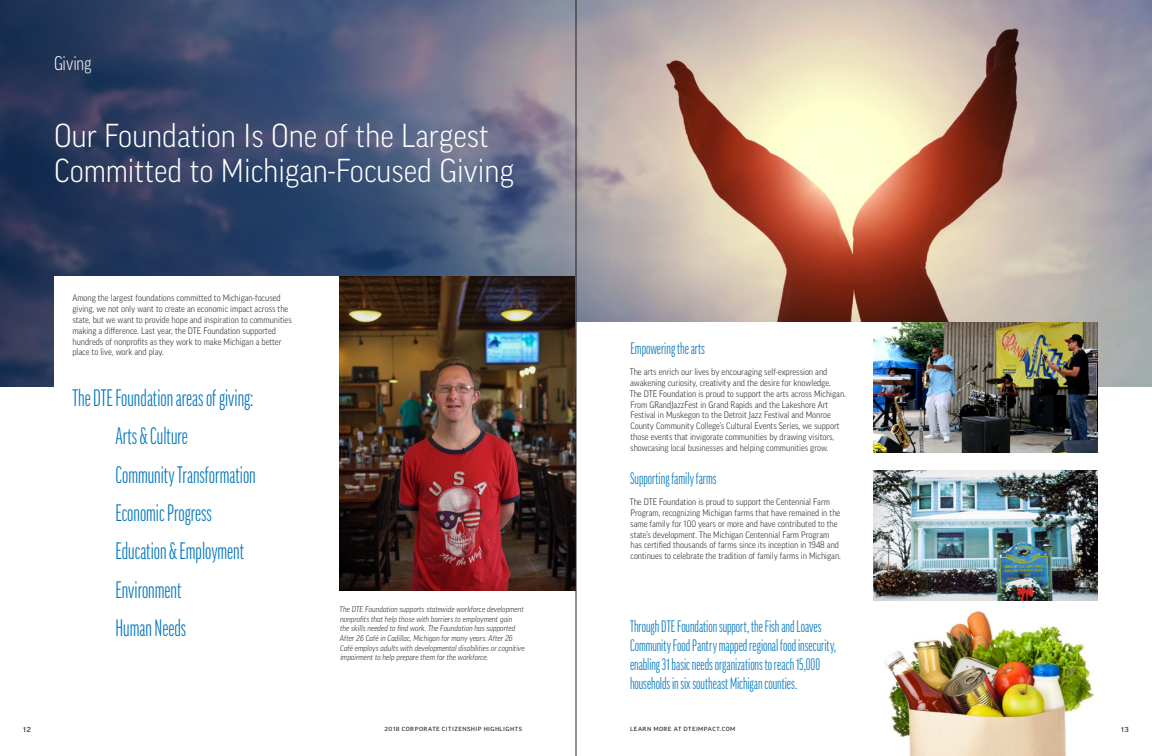
<style>
.page{position:relative;width:1152px;height:756px;background:#fff}
.page>*{position:absolute;margin:0;border:0;box-sizing:border-box;transform-origin:0 0}
.t1{font:300 32px/35px "Good Pro Narr";color:#fff}
.NEW_Subhead{font:23px "Good Pro Comp";color:#0076be}
.NEW_Section{font:300 condensed 19px "Good Pro";letter-spacing:-.005em;color:#fff}
.Body_Copy{font:16px/19.2px "Good Pro Comp";color:#0076be}
.NEW_Body_Copy{font:300 9px/10.8px "Good Pro Narr";color:#231f20}
.t2{font:italic 300 8px/9.6px "Good Pro Narr";color:#231f20}
.t3{font:7px "Good Pro Wide News";color:#231f20}
.t4{font:5.8px "Good Pro Wide News";letter-spacing:.075em;color:#231f20}
</style>
<div class="page">
<img style="left:0;top:0;width:576px;height:387px">
<div style="left:54px;top:276px;width:304px;height:204px;background:#fff"></div>
<img style="left:340px;top:276px;width:236px;height:315px">
<img style="left:577px;top:0;width:575px;height:387px">
<div style="left:576px;top:322px;width:522px;height:176px;background:#fff"></div>
<img style="left:873px;top:322px;width:225px;height:131px">
<img style="left:873px;top:471px;width:225px;height:130px">
<img style="left:884px;top:611px;width:210px;height:145px">
<hr style="left:576px;top:0;width:1px;height:756px;background:#231f20">
<p class="NEW_Section" style="left:54px;top:52px;width:39px">Giving</p>
<p class="t1" style="left:54px;top:118px;width:462px">Our Foundation Is One of the Largest<br>Committed to Michigan-Focused Giving</p>
<p class="NEW_Body_Copy" style="left:72px;top:293px;width:221px">Among the largest foundations committed to Michigan-focused giving, we not only want to create an economic impact across the state, but we want to provide hope and inspiration to communities making a difference. Last year, the DTE Foundation supported hundreds of nonprofits as they work to make Michigan a better place to live, work and play.</p>
<p class="NEW_Subhead" style="left:72px;top:385px;width:183px">The DTE Foundation areas of giving:</p>
<p class="NEW_Subhead" style="left:115px;top:423px;width:74px">Arts &amp; Culture</p>
<p class="NEW_Subhead" style="left:115px;top:462px;width:142px">Community Transformation</p>
<p class="NEW_Subhead" style="left:115px;top:500px;width:98px">Economic Progress</p>
<p class="NEW_Subhead" style="left:115px;top:538px;width:130px">Education &amp; Employment</p>
<p class="NEW_Subhead" style="left:115px;top:577px;width:68px">Environment</p>
<p class="NEW_Subhead" style="left:115px;top:615px;width:72px">Human Needs</p>
<p class="t2" style="left:340px;top:605px;width:187px">The DTE Foundation supports statewide workforce development nonprofits that help those with barriers to employment gain<br>the skills needed to find work. The Foundation has supported After 26 Café in Cadillac, Michigan for many years. After 26<br>Café employs adults with developmental disabilities or cognitive impairment to help prepare them for the workforce.</p>
<p class="Body_Copy" style="left:630px;top:338px;width:76px">Empowering the arts</p>
<p class="NEW_Body_Copy" style="left:630px;top:367px;width:218px">The arts enrich our lives by encouraging self-expression and awakening curiosity, creativity and the desire for knowledge.<br>The DTE Foundation is proud to support the arts across Michigan.<br>From GRandJazzFest in Grand Rapids and the Lakeshore Art Festival in Muskegon to the Detroit Jazz Festival and Monroe County Community College’s Cultural Events Series, we support those events that invigorate communities by drawing visitors, showcasing local businesses and helping communities grow.</p>
<p class="Body_Copy" style="left:630px;top:468px;width:88px">Supporting family farms</p>
<p class="NEW_Body_Copy" style="left:630px;top:497px;width:213px">The DTE Foundation is proud to support the Centennial Farm Program, recognizing Michigan farms that have remained in the same family for 100 years or more and have contributed to the state’s development. The Michigan Centennial Farm Program has certified thousands of farms since its inception in 1948 and continues to celebrate the tradition of family farms in Michigan.</p>
<p class="Body_Copy" style="left:630px;top:617px;width:208px">Through DTE Foundation support, the Fish and Loaves Community Food Pantry mapped regional food insecurity, enabling 31 basic needs organizations to reach 15,000 households in six southeast Michigan counties.</p>
<p class="t3" style="left:23px;top:725px;width:9px">12</p>
<p class="t4" style="left:385px;top:726px;width:139px">2018 CORPORATE CITIZENSHIP HIGHLIGHTS</p>
<p class="t4" style="left:630px;top:726px;width:107px">LEARN MORE AT DTEIMPACT.COM</p>
<p class="t3" style="left:1121px;top:725px;width:9px">13</p>
</div>
